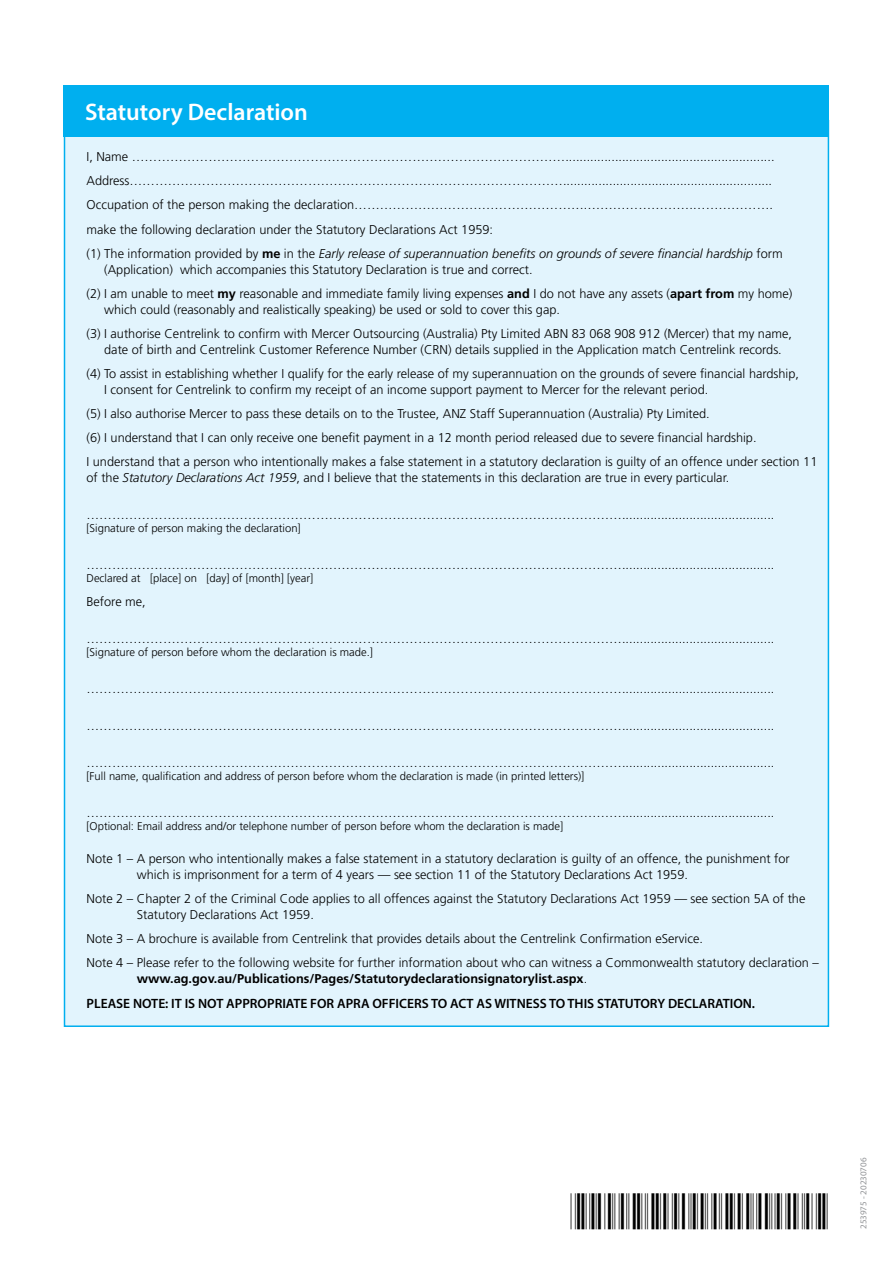
<style>
.page{position:relative;width:893px;height:1263px;background:#fff}
.page>*{position:absolute;margin:0;border:0;box-sizing:border-box;transform-origin:0 0}
.t1{font:36px "C39 P24 Dm Tt";letter-spacing:.035em;color:#000}
.t2{font:600 24px "Myriad Pro";color:#fff}
.t3{font:600 13.5px "Myriad Pro";color:#000}
.t4{font:300 12.75px/24.3px "Frutiger LT Std";color:#000}
.t5{font:700 12.75px "Frutiger LT Std";color:#000}
.t6{font:300 11.25px "Frutiger LT Std";color:#000}
.t7{font:9px "Myriad Pro";color:#939598}
.s1{font-weight:700}
.s2{font-style:italic}
.s3{font-weight:300}
</style>
<div class="page">
<div style="left:64px;top:121px;width:764px;height:905px;background:#e2f4fd"></div>
<div style="left:64px;top:85px;width:765px;height:51px;background:#00afef"></div>
<h2 class="t2" style="left:85px;top:96px;width:224px">Statutory Declaration</h2>
<p class="t4" style="left:87px;top:144px;width:698px">I, Name …………………………………………………………………………………………...........................................................<br>Address…………………………………………………………………………………………...........................................................<br>Occupation of the person making the declaration……………………………………………….…………………….………………. make the following declaration under the Statutory Declarations Act 1959:<br>(1) The information provided by <span class="s1">me</span> in the <span class="s2">Early release of superannuation benefits on grounds of severe financial hardship</span> form</p>
<p class="t4" style="left:87px;top:257px;width:707px;text-indent:18px">(Application) which accompanies this Statutory Declaration is true and correct.<br>(2) I am unable to meet <span class="s1">my</span> reasonable and immediate family living expenses <span class="s1">and</span> I do not have any assets (<span class="s1">apart from</span> my home)</p>
<p class="t4" style="left:87px;top:297px;width:707px;text-indent:18px">which could (reasonably and realistically speaking) be used or sold to cover this gap.<br>(3) I authorise Centrelink to confirm with Mercer Outsourcing (Australia) Pty Limited ABN 83 068 908 912 (Mercer) that my name,</p>
<p class="t4" style="left:87px;top:337px;width:714px;text-align:center">date of birth and Centrelink Customer Reference Number (CRN) details supplied in the Application match Centrelink records.<br>(4) To assist in establishing whether I qualify for the early release of my superannuation on the grounds of severe financial hardship,</p>
<p class="t4" style="left:87px;top:377px;width:732px;text-indent:18px">I consent for Centrelink to confirm my receipt of an income support payment to Mercer for the relevant period.<br>(5) I also authorise Mercer to pass these details on to the Trustee, ANZ Staff Superannuation (Australia) Pty Limited.<br>(6) I understand that I can only receive one benefit payment in a 12 month period released due to severe financial hardship.<br>I understand that a person who intentionally makes a false statement in a statutory declaration is guilty of an offence under section 11</p>
<p class="t4" style="left:87px;top:466px;width:644px">of the <span class="s2">Statutory Declarations Act 1959</span>, and I believe that the statements in this declaration are true in every particular.</p>
<p class="t4" style="left:87px;top:503px;width:689px">………………………………………………………………………………………………………………...........................................</p>
<p class="t6" style="left:87px;top:522px;width:216px">[Signature of person making the declaration]</p>
<p class="t4" style="left:87px;top:553px;width:689px">………………………………………………………………………………………………………………...........................................</p>
<p class="t6" style="left:87px;top:572px;width:228px">Declared at [place] on [day] of [month] [year]</p>
<p class="t4" style="left:87px;top:590px;width:61px">Before me,</p>
<p class="t4" style="left:87px;top:627px;width:689px">………………………………………………………………………………………………………………...........................................</p>
<p class="t6" style="left:87px;top:646px;width:288px">[Signature of person before whom the declaration is made.]</p>
<p class="t4" style="left:87px;top:677px;width:689px">………………………………………………………………………………………………………………...........................................</p>
<p class="t4" style="left:87px;top:714px;width:689px">………………………………………………………………………………………………………………...........................................</p>
<p class="t4" style="left:87px;top:751px;width:689px">………………………………………………………………………………………………………………...........................................</p>
<p class="t6" style="left:87px;top:770px;width:499px">[Full name, qualification and address of person before whom the declaration is made (in printed letters)]</p>
<p class="t4" style="left:87px;top:801px;width:689px">………………………………………………………………………………………………………………...........................................</p>
<p class="t6" style="left:87px;top:820px;width:478px">[Optional: Email address and/or telephone number of person before whom the declaration is made]</p>
<p class="t4" style="left:137px;top:851px;width:654px;line-height:15.8px;text-indent:-50px">Note 1 – A person who intentionally makes a false statement in a statutory declaration is guilty of an offence, the punishment for which is imprisonment for a term of 4 years — see section 11 of the Statutory Declarations Act 1959.</p>
<p class="t4" style="left:137px;top:891px;width:670px;line-height:15.8px;text-indent:-50px">Note 2 – Chapter 2 of the Criminal Code applies to all offences against the Statutory Declarations Act 1959 — see section 5A of the<br>Statutory Declarations Act 1959.</p>
<p class="t4" style="left:87px;top:927px;width:734px">Note 3 – A brochure is available from Centrelink that provides details about the Centrelink Confirmation eService.<br>Note 4 – Please refer to the following website for further information about who can witness a Commonwealth statutory declaration –</p>
<p class="t5" style="left:137px;top:971px;width:452px">www.ag.gov.au/Publications/Pages/Statutorydeclarationsignatorylist.aspx<span class="s3">.</span></p>
<p class="t3" style="left:87px;top:995px;width:670px">PLEASE NOTE: IT IS NOT APPROPRIATE FOR APRA OFFICERS TO ACT AS WITNESS TO THIS STATUTORY DECLARATION.</p>
<h1 class="t1" style="left:571px;top:1193px;width:260px">*SA008.A056B1*</h1>
<p class="t7" style="left:858px;top:1229px;width:73px;rotate:-90deg">253975 - 20230706</p>
</div>
